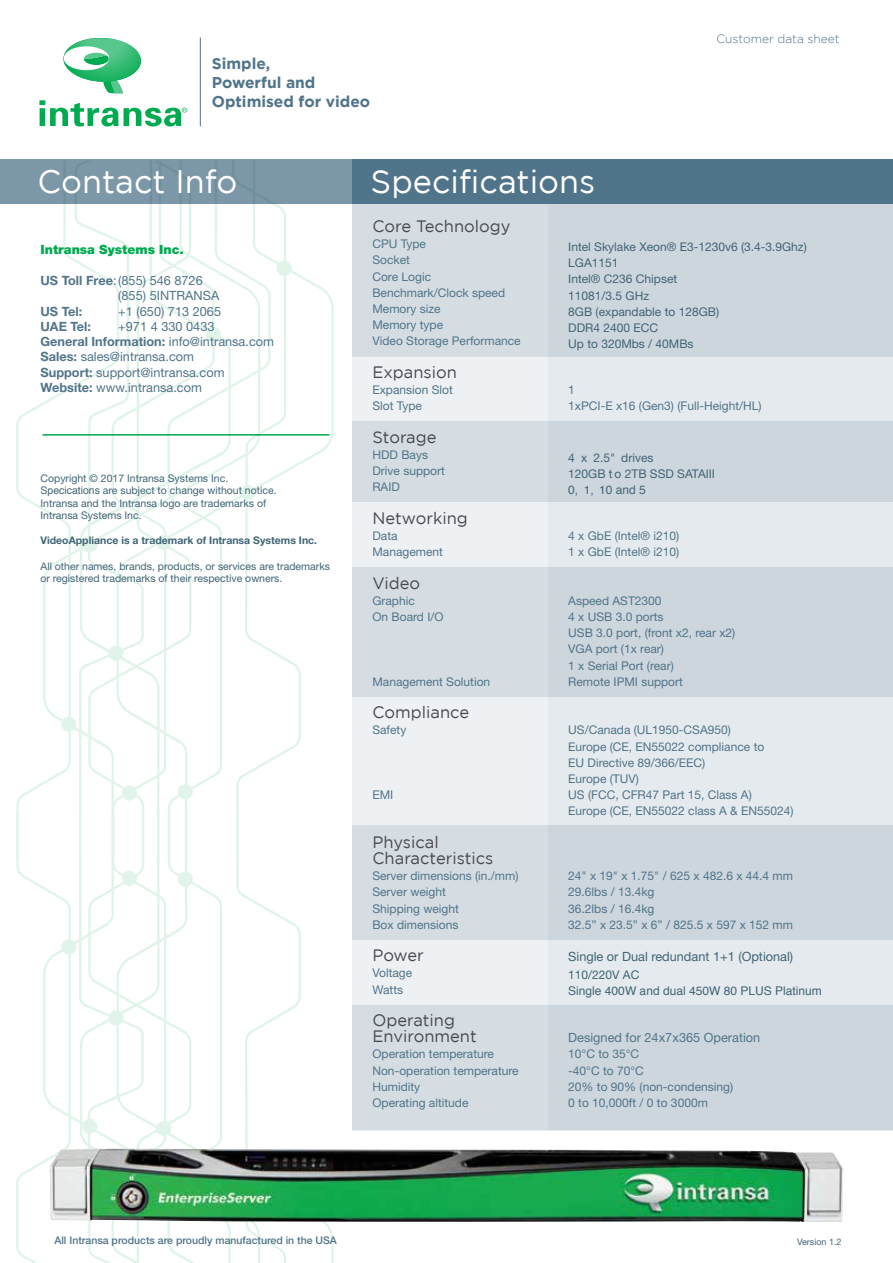
<style>
.page{position:relative;width:893px;height:1263px;background:#fff}
.page>*{position:absolute;margin:0;border:0;box-sizing:border-box;transform-origin:0 0}
.t1{font:32.4px "Gotham";color:#fff}
.t2{font:16.5px/16.2px "Gotham";color:#4a4950}
.t3{font:700 15.6px/18.6px "Gotham";color:#50748a}
.t4{font:12.75px/15.3px "Helvetica Neue LT Std";color:#50748a}
.t5{font:12.75px "Helvetica Neue LT Std";color:#406476}
.t6{font:900 12.75px "Helvetica Neue LT Std";color:#00aa4f}
.t7{font:700 12.75px "Helvetica Neue LT Std";color:#50748a}
.t8{font:12px/16.2px "Helvetica Neue LT Std";color:#50748a}
.t9{font:12px/16.2px "Helvetica Neue LT Std";color:#406476}
.t10{font:12px "Helvetica";color:#406476}
.t11{font:300 12px "Gotham";color:#50748a}
.t12{font:10.5px/12.6px "Helvetica Neue LT Std";color:#406476}
.t13{font:500 10.5px "Helvetica Neue LT Std";color:#50748a}
.t14{font:700 10.5px "Helvetica Neue LT Std";color:#406476}
.t15{font:9px "Helvetica Neue LT Std";color:#406476}
.s1{font-weight:700}
.s2{font-family:"Helvetica"}
</style>
<div class="page">
<div style="left:0;top:160px;width:361px;height:44px;background:#7c97a8"></div>
<svg style="left:39px;top:100px;width:148px;height:26px"></svg>
<svg style="left:63px;top:38px;width:78px;height:55px"></svg>
<hr style="left:200px;top:38px;width:1px;height:88px;background:#50748a">
<div style="left:353px;top:160px;width:540px;height:970px;background:#e5eaee"></div>
<div style="left:353px;top:160px;width:195px;height:970px;background:#eef1f3"></div>
<div style="left:353px;top:189px;width:540px;height:168px;background:#cbd5dc"></div>
<div style="left:353px;top:421px;width:540px;height:81px;background:#cbd5dc"></div>
<div style="left:353px;top:567px;width:540px;height:130px;background:#cbd5dc"></div>
<div style="left:353px;top:825px;width:540px;height:115px;background:#cbd5dc"></div>
<div style="left:353px;top:1006px;width:540px;height:124px;background:#cbd5dc"></div>
<div style="left:353px;top:160px;width:540px;height:44px;background:#50748a"></div>
<svg style="left:16px;top:402px;width:27px;height:410px"></svg>
<svg style="left:301px;top:276px;width:33px;height:188px"></svg>
<svg style="left:43px;top:161px;width:189px;height:628px"></svg>
<svg style="left:144px;top:161px;width:47px;height:651px"></svg>
<svg style="left:232px;top:161px;width:69px;height:651px"></svg>
<svg style="left:75px;top:161px;width:69px;height:651px"></svg>
<div style="left:240px;top:485px;width:15px;height:15px;background:#e0f4ea;border-radius:50%"></div>
<div style="left:61px;top:717px;width:15px;height:15px;background:#e0f4ea;border-radius:50%"></div>
<div style="left:206px;top:326px;width:15px;height:16px;background:#e0f4ea;border-radius:50%"></div>
<div style="left:277px;top:261px;width:15px;height:15px;background:#e0f4ea;border-radius:50%"></div>
<div style="left:156px;top:535px;width:15px;height:15px;background:#e0f4ea;border-radius:50%"></div>
<div style="left:108px;top:646px;width:16px;height:15px;background:#e0f4ea;border-radius:50%"></div>
<div style="left:178px;top:784px;width:15px;height:15px;background:#e0f4ea;border-radius:50%"></div>
<div style="left:122px;top:785px;width:15px;height:15px;background:#e0f4ea;border-radius:50%"></div>
<div style="left:82px;top:537px;width:15px;height:15px;background:#e0f4ea;border-radius:50%"></div>
<svg style="left:16px;top:812px;width:27px;height:451px"></svg>
<svg style="left:43px;top:882px;width:188px;height:381px"></svg>
<svg style="left:144px;top:812px;width:47px;height:451px"></svg>
<svg style="left:236px;top:812px;width:65px;height:451px"></svg>
<svg style="left:75px;top:812px;width:69px;height:451px"></svg>
<div style="left:61px;top:939px;width:15px;height:15px;background:#e0f4ea;border-radius:50%"></div>
<div style="left:156px;top:1121px;width:15px;height:15px;background:#e0f4ea;border-radius:50%"></div>
<div style="left:108px;top:1010px;width:16px;height:15px;background:#e0f4ea;border-radius:50%"></div>
<div style="left:178px;top:872px;width:15px;height:15px;background:#e0f4ea;border-radius:50%"></div>
<div style="left:122px;top:870px;width:15px;height:16px;background:#e0f4ea;border-radius:50%"></div>
<div style="left:82px;top:1119px;width:15px;height:15px;background:#e0f4ea;border-radius:50%"></div>
<img style="left:50px;top:1148px;width:793px;height:74px">
<h3 class="t3" style="left:212px;top:54px;width:160px">Simple,<br>Powerful and<br>Optimised for video</h3>
<h1 class="t1" style="left:38px;top:164px;width:201px">Contact Info</h1>
<h1 class="t1" style="left:371px;top:164px;width:226px">Specifications</h1>
<p class="t11" style="left:716px;top:33px;width:125px">Customer data sheet</p>
<p class="t6" style="left:41px;top:242px;width:145px">Intransa Systems Inc.</p>
<p class="t4" style="left:118px;top:273px;width:103px;text-indent:-78px"><span class="s1">US Toll Free</span>: (855) 546 8726 (855) 5INTRANSA</p>
<p class="t7" style="left:41px;top:303px;width:43px">US Tel:</p>
<p class="t4" style="left:118px;top:303px;width:104px">+1 (650) 713 2065</p>
<p class="t7" style="left:41px;top:318px;width:52px">UAE Tel:</p>
<p class="t4" style="left:41px;top:318px;width:235px;text-indent:78px">+971 4 330 0433<br><span class="s1">General Information:</span> info@intransa.com<br><span class="s1">Sales:</span> sales@intransa.com<br><span class="s1">Support:</span> support@intransa.com<br><span class="s1">Website:</span> www.intransa.com</p>
<p class="t12" style="left:41px;top:471px;width:238px">Copyright © 2017 Intransa Systems Inc.<br><span class="s2">Specications</span> are subject to change without notice.<br>Intransa and the Intransa logo are trademarks of Intransa Systems Inc.</p>
<p class="t14" style="left:41px;top:534px;width:278px">VideoAppliance is a trademark of Intransa Systems Inc.</p>
<p class="t12" style="left:41px;top:560px;width:291px">All other names, brands, products, or services are trademarks or registered trademarks of their respective owners.</p>
<h2 class="t2" style="left:372px;top:218px;width:140px">Core Technology</h2>
<p class="t8" style="left:372px;top:236px;width:150px">CPU Type<br>Socket<br>Core Logic<br>Benchmark/Clock speed<br>Memory size<br>Memory type<br>Video Storage Performance</p>
<h2 class="t2" style="left:372px;top:364px;width:86px">Expansion</h2>
<p class="t8" style="left:372px;top:382px;width:82px">Expansion Slot</p>
<p class="t8" style="left:568px;top:382px;width:8px">1</p>
<p class="t8" style="left:372px;top:398px;width:51px">Slot Type</p>
<p class="t8" style="left:568px;top:398px;width:195px">1xPCI-E x16 (Gen3) (Full-Height/HL)</p>
<h2 class="t2" style="left:372px;top:428px;width:66px">Storage</h2>
<p class="t8" style="left:372px;top:446px;width:74px">HDD Bays<br>Drive support<br>RAID</p>
<h2 class="t2" style="left:372px;top:509px;width:97px">Networking</h2>
<p class="t8" style="left:372px;top:527px;width:27px">Data</p>
<p class="t8" style="left:568px;top:527px;width:112px">4 x GbE (Intel® i210)</p>
<p class="t8" style="left:372px;top:544px;width:72px">Management</p>
<p class="t8" style="left:568px;top:544px;width:112px">1 x GbE (Intel® i210)</p>
<h2 class="t2" style="left:372px;top:574px;width:49px">Video</h2>
<p class="t8" style="left:372px;top:592px;width:44px">Graphic</p>
<p class="t8" style="left:568px;top:592px;width:95px">Aspeed AST2300</p>
<p class="t8" style="left:372px;top:608px;width:73px">On Board I/O</p>
<p class="t8" style="left:568px;top:608px;width:169px">4 x USB 3.0 ports<br>USB 3.0 port, (front x2, rear x2)<br>VGA port (1x rear)<br>1 x Serial Port (rear)</p>
<p class="t8" style="left:372px;top:673px;width:119px">Management Solution</p>
<p class="t8" style="left:568px;top:673px;width:116px">Remote IPMI support</p>
<h2 class="t2" style="left:372px;top:704px;width:98px">Compliance</h2>
<p class="t8" style="left:372px;top:722px;width:35px">Safety</p>
<p class="t8" style="left:568px;top:722px;width:198px">US/Canada (UL1950-CSA950)<br>Europe (CE, EN55022 compliance to<br>EU Directive 89/366/EEC)<br>Europe (TUV)</p>
<p class="t8" style="left:372px;top:787px;width:22px">EMI</p>
<p class="t8" style="left:568px;top:787px;width:227px">US (FCC, CFR47 Part 15, Class A)<br>Europe (CE, EN55022 class A &amp; EN55024)</p>
<h2 class="t2" style="left:372px;top:833px;width:123px">Physical<br>Characteristics</h2>
<p class="t8" style="left:372px;top:868px;width:148px">Server dimensions (in./mm)</p>
<p class="t8" style="left:568px;top:868px;width:226px">24" x 19" x 1.75" / 625 x 482.6 x 44.4 mm</p>
<p class="t8" style="left:372px;top:884px;width:75px">Server weight</p>
<p class="t8" style="left:568px;top:884px;width:88px">29.6lbs / 13.4kg</p>
<p class="t8" style="left:372px;top:900px;width:88px">Shipping weight</p>
<p class="t8" style="left:568px;top:900px;width:88px">36.2lbs / 16.4kg</p>
<p class="t8" style="left:372px;top:916px;width:88px">Box dimensions</p>
<p class="t8" style="left:568px;top:916px;width:226px">32.5” x 23.5” x 6” / 825.5 x 597 x 152 mm</p>
<h2 class="t2" style="left:372px;top:947px;width:53px">Power</h2>
<p class="t8" style="left:372px;top:965px;width:41px">Voltage<br>Watts</p>
<h2 class="t2" style="left:372px;top:1012px;width:106px">Operating<br>Environment</h2>
<p class="t9" style="left:568px;top:239px;width:240px">Intel Skylake Xeon® E3-1230v6 (3.4-3.9Ghz)<br>LGA1151<br>Intel® C236 Chipset<br>11081/3.5 GHz<br>8GB (expandable to 128GB)<br>DDR4 2400 ECC<br>Up to 320Mbs / 40MBs</p>
<p class="t9" style="left:568px;top:449px;width:148px">4 x 2.5" drives<br>120GB t o 2TB SSD SATAIII</p>
<p class="t10" style="left:568px;top:485px;width:79px">0, 1, 10 and 5</p>
<p class="t5" style="left:568px;top:949px;width:226px">Single or Dual redundant 1+1 (Optional)</p>
<p class="t9" style="left:568px;top:966px;width:73px">110/220V AC</p>
<p class="t10" style="left:568px;top:986px;width:255px">Single 400W and dual 450W 80 PLUS Platinum</p>
<p class="t4" style="left:568px;top:1030px;width:194px">Designed for 24x7x365 Operation</p>
<p class="t8" style="left:372px;top:1046px;width:123px">Operation temperature</p>
<p class="t8" style="left:568px;top:1046px;width:72px">10°C to 35°C</p>
<p class="t8" style="left:372px;top:1062px;width:148px">Non-operation temperature</p>
<p class="t8" style="left:568px;top:1062px;width:77px">-40°C to 70°C</p>
<p class="t8" style="left:372px;top:1078px;width:49px">Humidity</p>
<p class="t8" style="left:568px;top:1078px;width:166px">20% to 90% (non-condensing)</p>
<p class="t8" style="left:372px;top:1094px;width:98px">Operating altitude</p>
<p class="t8" style="left:568px;top:1094px;width:141px">0 to 10,000ft / 0 to 3000m</p>
<p class="t13" style="left:54px;top:1234px;width:284px">All Intransa products are proudly manufactured in the USA</p>
<p class="t15" style="left:797px;top:1236px;width:46px">Version 1.2</p>
</div>
